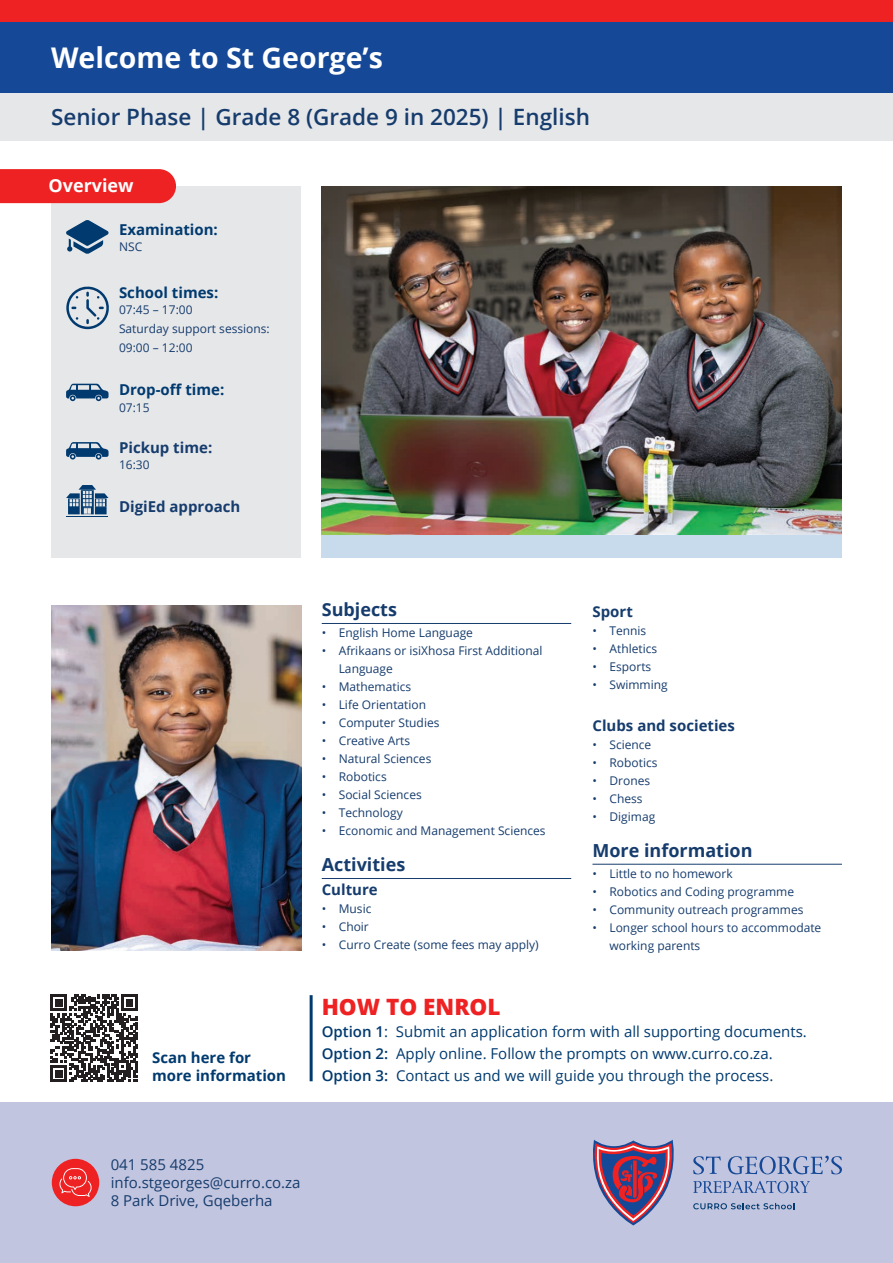
<style>
.page{position:relative;width:893px;height:1263px;background:#fff}
.page>*{position:absolute;margin:0;border:0;box-sizing:border-box;transform-origin:0 0}
.t1{font:700 28.5px "Open Sans";color:#fff}
.t2{font:600 22.5px "Open Sans";color:#163c6d}
.t3{font:800 22.5px "Open Sans";color:#ee2123}
.t4{font:700 18px "Open Sans";color:#163c6d}
.t5{font:700 18px "Open Sans";color:#fff}
.t6{font:15px/22.2px "Open Sans";color:#003a6f}
.t7{font:700 15px/18px "Open Sans";color:#003a6f}
.t8{font:15px/18px "Open Sans";color:#163c6d}
.t9{font:700 15px "Open Sans";color:#163c6d}
.t10{font:12px/18px "Open Sans";color:#163c6d}
.s1{font-weight:600}
</style>
<div class="page">
<div style="left:0;top:1102px;width:893px;height:161px;background:#c2c5df"></div>
<div style="left:0;top:21px;width:893px;height:74px;background:#154896"></div>
<div style="left:0;top:94px;width:893px;height:47px;background:#e6e7e9"></div>
<hr style="left:322px;top:623px;width:249px;height:1px;background:#163c6d">
<hr style="left:322px;top:878px;width:249px;height:1px;background:#163c6d">
<hr style="left:592px;top:864px;width:250px;height:1px;background:#163c6d">
<div style="left:51px;top:187px;width:249px;height:371px;background:#e6e7e9"></div>
<div style="left:0;top:169px;width:176px;height:34px;background:#ee2123"></div>
<svg style="left:66px;top:286px;width:43px;height:43px"></svg>
<div style="left:322px;top:187px;width:520px;height:371px;background:#c8dbec"></div>
<img style="left:322px;top:187px;width:520px;height:347px">
<img style="left:51px;top:605px;width:250px;height:346px">
<hr style="left:310px;top:995px;width:3px;height:86px;background:#003a6f">
<svg style="left:50px;top:994px;width:88px;height:88px"></svg>
<div style="left:0;top:0;width:893px;height:21px;background:#ee2123"></div>
<div style="left:52px;top:1159px;width:47px;height:47px;background:#ee2123;border-radius:50%"></div>
<svg style="left:59px;top:1168px;width:33px;height:29px"></svg>
<svg style="left:593px;top:1140px;width:81px;height:85px"></svg>
<svg style="left:693px;top:1156px;width:149px;height:18px"></svg>
<svg style="left:693px;top:1181px;width:117px;height:12px"></svg>
<svg style="left:693px;top:1203px;width:101px;height:6px"></svg>
<svg style="left:66px;top:384px;width:43px;height:17px"></svg>
<svg style="left:66px;top:442px;width:43px;height:17px"></svg>
<svg style="left:66px;top:485px;width:43px;height:29px"></svg>
<hr style="left:66px;top:515px;width:42px;height:1px;background:#003a6f">
<svg style="left:66px;top:220px;width:43px;height:34px"></svg>
<h1 class="t1" style="left:51px;top:38px;width:333px">Welcome to St George’s</h1>
<h2 class="t2" style="left:51px;top:102px;width:540px">Senior Phase | Grade 8 (Grade 9 in 2025) | English</h2>
<h3 class="t5" style="left:48px;top:173px;width:87px">Overview</h3>
<p class="t7" style="left:119px;top:220px;width:100px">Examination:</p>
<p class="t10" style="left:119px;top:238px;width:25px">NSC</p>
<p class="t7" style="left:119px;top:283px;width:101px">School times:</p>
<p class="t10" style="left:119px;top:300px;width:152px;line-height:18.6px">07:45 – 17:00<br>Saturday support sessions:<br>09:00 – 12:00</p>
<p class="t7" style="left:119px;top:381px;width:107px">Drop-off time:</p>
<p class="t10" style="left:119px;top:398px;width:32px">07:15</p>
<p class="t9" style="left:119px;top:437px;width:95px">Pickup time:</p>
<p class="t10" style="left:119px;top:456px;width:32px">16:30</p>
<p class="t9" style="left:119px;top:496px;width:123px">DigiEd approach</p>
<p class="t7" style="left:152px;top:1048px;width:135px">Scan here for more information</p>
<h3 class="t4" style="left:322px;top:597px;width:77px">Subjects</h3>
<p class="t10" style="left:322px;top:623px;width:153px">• English Home Language</p>
<p class="t10" style="left:339px;top:641px;width:205px;text-indent:-17px">• Afrikaans or isiXhosa First Additional<br>Language</p>
<p class="t10" style="left:322px;top:677px;width:91px">• Mathematics</p>
<p class="t10" style="left:322px;top:695px;width:106px">• Life Orientation</p>
<p class="t10" style="left:322px;top:713px;width:119px">• Computer Studies</p>
<p class="t10" style="left:322px;top:731px;width:90px">• Creative Arts</p>
<p class="t10" style="left:322px;top:749px;width:111px">• Natural Sciences</p>
<p class="t10" style="left:322px;top:767px;width:66px">• Robotics</p>
<p class="t10" style="left:322px;top:785px;width:102px">• Social Sciences</p>
<p class="t10" style="left:322px;top:803px;width:82px">• Technology</p>
<p class="t10" style="left:322px;top:821px;width:225px">• Economic and Management Sciences</p>
<h3 class="t4" style="left:322px;top:852px;width:85px">Activities</h3>
<p class="t9" style="left:322px;top:879px;width:58px">Culture</p>
<p class="t10" style="left:322px;top:899px;width:51px">• Music</p>
<p class="t10" style="left:322px;top:917px;width:49px">• Choir</p>
<p class="t10" style="left:322px;top:935px;width:218px">• Curro Create (some fees may apply)</p>
<p class="t9" style="left:592px;top:600px;width:42px">Sport</p>
<p class="t10" style="left:592px;top:621px;width:55px">• Tennis</p>
<p class="t10" style="left:592px;top:639px;width:66px">• Athletics</p>
<p class="t10" style="left:592px;top:657px;width:60px">• Esports</p>
<p class="t10" style="left:592px;top:675px;width:77px">• Swimming</p>
<p class="t9" style="left:592px;top:714px;width:144px">Clubs and societies</p>
<p class="t10" style="left:592px;top:735px;width:60px">• Science</p>
<p class="t10" style="left:592px;top:753px;width:66px">• Robotics</p>
<p class="t10" style="left:592px;top:771px;width:59px">• Drones</p>
<p class="t10" style="left:592px;top:789px;width:52px">• Chess</p>
<p class="t10" style="left:592px;top:807px;width:64px">• Digimag</p>
<h3 class="t4" style="left:592px;top:837px;width:162px">More information</h3>
<p class="t10" style="left:592px;top:864px;width:142px">• Little to no homework</p>
<p class="t10" style="left:592px;top:882px;width:203px">• Robotics and Coding programme</p>
<p class="t10" style="left:592px;top:900px;width:213px">• Community outreach programmes</p>
<p class="t10" style="left:609px;top:918px;width:213px;text-indent:-17px">• Longer school hours to accommodate working parents</p>
<h2 class="t3" style="left:322px;top:989px;width:180px">HOW TO ENROL</h2>
<p class="t6" style="left:322px;top:1020px;width:487px"><span class="s1">Option 1</span>: Submit an application form with all supporting documents.<br><span class="s1">Option 2:</span> Apply online. Follow the prompts on www.curro.co.za.<br><span class="s1">Option 3:</span> Contact us and we will guide you through the process.</p>
<p class="t8" style="left:111px;top:1155px;width:191px">041 585 4825 info.stgeorges@curro.co.za<br>8 Park Drive, Gqeberha</p>
</div>
